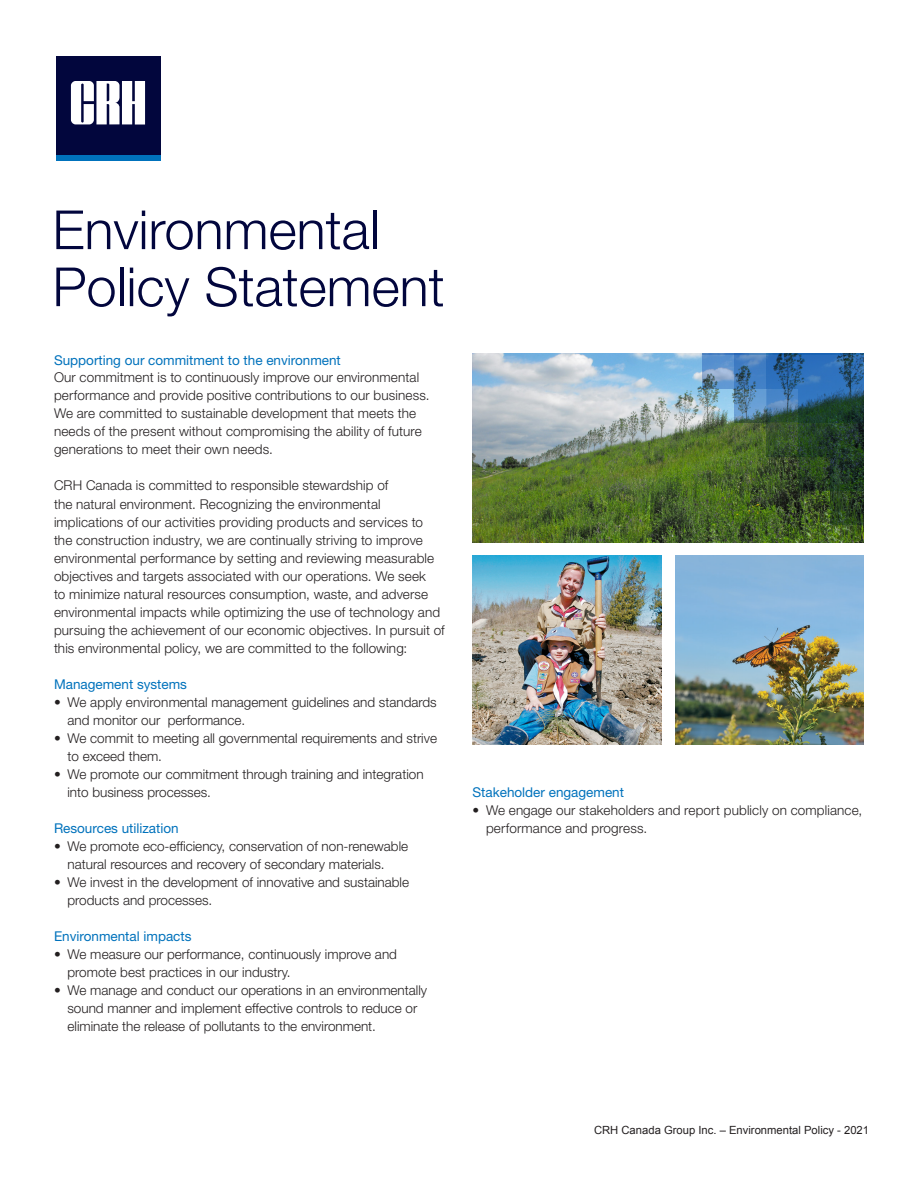
<style>
.page{position:relative;width:918px;height:1188px;background:#fff}
.page>*{position:absolute;margin:0;border:0;box-sizing:border-box;transform-origin:0 0}
.t1{font:300 54px/57px "Helvetica Neue LT Std";color:#02063d}
.t2{font:300 13.5px/18px "Helvetica Neue LT Std";color:#231f20}
.t3{font:13.5px "Helvetica Neue LT Std";color:#0072bc}
.t4{font:11.25px "Arial";color:#231f20}
</style>
<div class="page">
<div style="left:56px;top:56px;width:104px;height:104px;background:#02063d"></div>
<div style="left:56px;top:155px;width:104px;height:5px;background:#0072bc"></div>
<svg style="left:71px;top:81px;width:74px;height:44px"></svg>
<img style="left:472px;top:353px;width:392px;height:189px">
<img style="left:472px;top:556px;width:190px;height:189px">
<img style="left:675px;top:556px;width:189px;height:189px">
<svg style="left:702px;top:354px;width:32px;height:34px"></svg>
<hr style="left:702px;top:353px;width:32px;height:1px;background:#79a5d7">
<svg style="left:734px;top:388px;width:32px;height:34px"></svg>
<svg style="left:734px;top:354px;width:32px;height:34px"></svg>
<hr style="left:734px;top:353px;width:32px;height:1px;background:#5592ce">
<svg style="left:766px;top:422px;width:33px;height:34px"></svg>
<svg style="left:766px;top:388px;width:33px;height:34px"></svg>
<svg style="left:766px;top:354px;width:98px;height:34px;fill:#2c6dba"></svg>
<hr style="left:766px;top:353px;width:98px;height:1px;background:#3687c7">
<svg style="left:799px;top:456px;width:32px;height:35px"></svg>
<svg style="left:799px;top:422px;width:65px;height:34px"></svg>
<svg style="left:799px;top:388px;width:65px;height:34px"></svg>
<svg style="left:831px;top:491px;width:33px;height:34px"></svg>
<svg style="left:831px;top:456px;width:33px;height:35px"></svg>
<p class="t1" style="left:52px;top:200px;width:394px">Environmental<br>Policy Statement</p>
<p class="t3" style="left:54px;top:352px;width:288px">Supporting our commitment to the environment</p>
<p class="t2" style="left:54px;top:368px;width:377px">Our commitment is to continuously improve our environmental performance and provide positive contributions to our business.<br>We are committed to sustainable development that meets the needs of the present without compromising the ability of future generations to meet their own needs.</p>
<p class="t2" style="left:54px;top:476px;width:392px">CRH Canada is committed to responsible stewardship of<br>the natural environment. Recognizing the environmental implications of our activities providing products and services to the construction industry, we are continually striving to improve environmental performance by setting and reviewing measurable objectives and targets associated with our operations. We seek<br>to minimize natural resources consumption, waste, and adverse environmental impacts while optimizing the use of technology and pursuing the achievement of our economic objectives. In pursuit of this environmental policy, we are committed to the following:</p>
<p class="t3" style="left:54px;top:676px;width:135px">Management systems</p>
<p class="t2" style="left:68px;top:692px;width:371px;text-indent:-14px">• We apply environmental management guidelines and standards and monitor our performance.</p>
<p class="t2" style="left:68px;top:728px;width:371px;text-indent:-14px">• We commit to meeting all governmental requirements and strive to exceed them.</p>
<p class="t2" style="left:68px;top:764px;width:358px;text-indent:-14px">• We promote our commitment through training and integration into business processes.</p>
<p class="t3" style="left:54px;top:820px;width:126px">Resources utilization</p>
<p class="t2" style="left:68px;top:836px;width:342px;text-indent:-14px">• We promote eco-efficiency, conservation of non-renewable natural resources and recovery of secondary materials.</p>
<p class="t2" style="left:68px;top:872px;width:343px;text-indent:-14px">• We invest in the development of innovative and sustainable products and processes.</p>
<p class="t3" style="left:54px;top:928px;width:139px">Environmental impacts</p>
<p class="t2" style="left:68px;top:944px;width:331px;text-indent:-14px">• We measure our performance, continuously improve and promote best practices in our industry.</p>
<p class="t2" style="left:68px;top:980px;width:361px;text-indent:-14px">• We manage and conduct our operations in an environmentally sound manner and implement effective controls to reduce or eliminate the release of pollutants to the environment.</p>
<p class="t3" style="left:472px;top:784px;width:153px">Stakeholder engagement</p>
<p class="t2" style="left:486px;top:800px;width:378px;text-indent:-14px">• We engage our stakeholders and report publicly on compliance, performance and progress.</p>
<p class="t4" style="left:594px;top:1123px;width:277px">CRH Canada Group Inc. – Environmental Policy - 2021</p>
</div>
